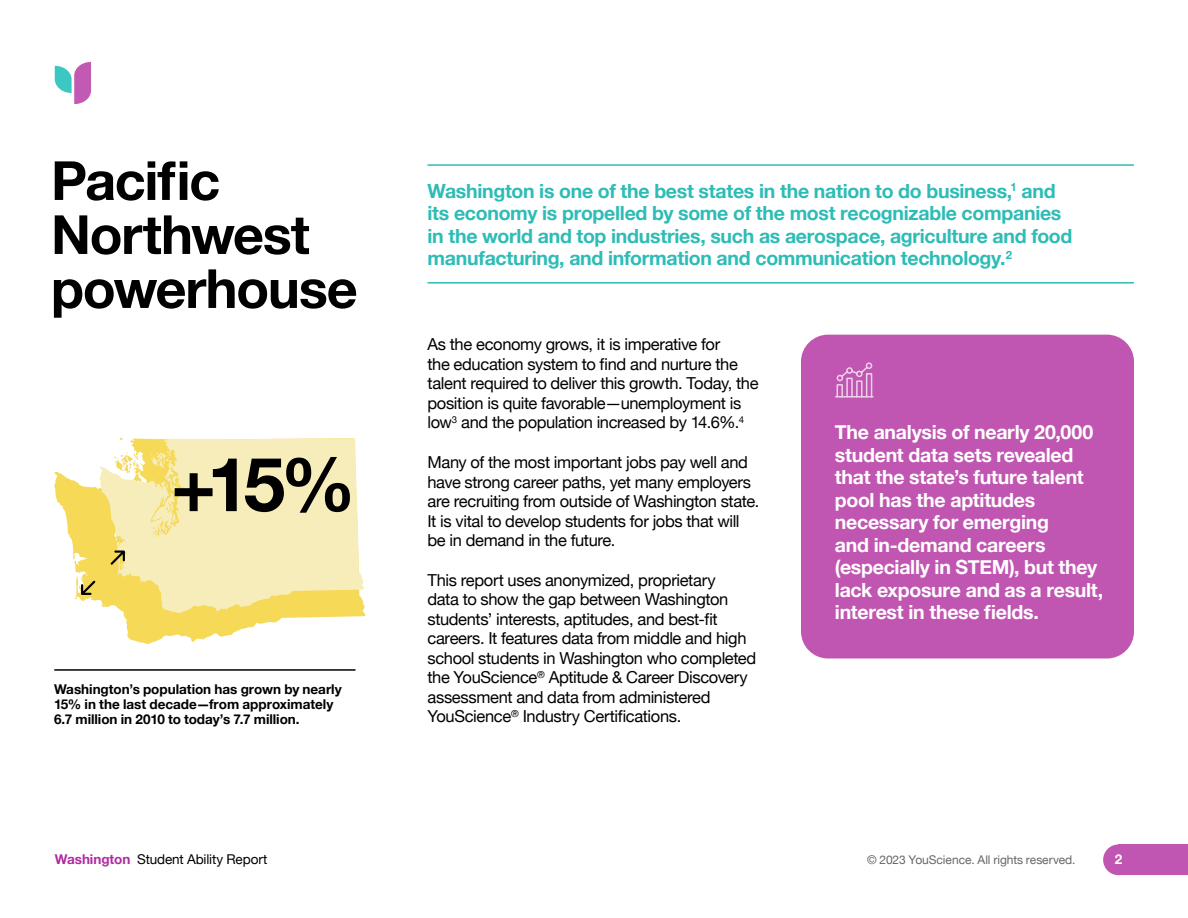
<style>
.page{position:relative;width:1188px;height:918px;background:#fff}
.page>*{position:absolute;margin:0;border:0;box-sizing:border-box;transform-origin:0 0}
.t1{font:700 75px "Helvetica Neue";color:#000}
.t2{font:700 54px/54px "Helvetica Neue";letter-spacing:-.025em;color:#000}
.t3{font:700 19.5px/22.5px "Helvetica Neue";letter-spacing:-.015em;color:#2dbcb6}
.t4{font:700 19.5px/22.5px "Helvetica Neue";letter-spacing:-.015em;color:#fff}
.t5{font:16.5px/19.5px "Helvetica Neue";letter-spacing:-.025em;color:#000}
.t6{font:700 13.5px/15px "Helvetica Neue";letter-spacing:-.005em;color:#000}
.t7{font:13.5px "Helvetica Neue";letter-spacing:-.01em;color:#000}
.t8{font:700 13.5px "Helvetica Neue";color:#fff}
.t9{font:12px "Helvetica Neue";letter-spacing:-.005em;color:#666}
.s1{font-weight:700;color:#b12b9f}
</style>
<div class="page">
<div style="left:1119px;top:844px;width:69px;height:31px;background:#c056b1"></div>
<svg style="left:55px;top:62px;width:36px;height:42px"></svg>
<div style="left:1103px;top:844px;width:31px;height:31px;background:#c056b1;border-radius:50%"></div>
<svg style="left:54px;top:471px;width:312px;height:173px"></svg>
<svg style="left:141px;top:642px;width:6px;height:3px"></svg>
<svg style="left:99px;top:438px;width:265px;height:176px;background:#f7ebb1"></svg>
<div style="left:801px;top:335px;width:333px;height:323px;background:#c056b1;border-radius:27px"></div>
<svg style="left:835px;top:362px;width:39px;height:36px"></svg>
<hr style="left:428px;top:282px;width:706px;height:2px;background:#2dbcb6">
<hr style="left:428px;top:164px;width:706px;height:2px;background:#2dbcb6">
<hr style="left:55px;top:669px;width:300px;height:2px;background:#000">
<svg style="left:79px;top:450px;width:102px;height:146px;background:#f4e498"></svg>
<h2 class="t2" style="left:51px;top:155px;width:308px">Pacific<br>Northwest powerhouse</h2>
<h1 class="t1" style="left:171px;top:426px;width:186px">+15%</h1>
<p class="t6" style="left:54px;top:682px;width:289px">Washington’s population has grown by nearly<br>15% in the last decade—from approximately<br>6.7 million in 2010 to today’s 7.7 million.</p>
<p class="t3" style="left:427px;top:180px;width:646px">Washington is one of the best states in the nation to do business,<sup>1</sup> and its economy is propelled by some of the most recognizable companies in the world and top industries, such as aerospace, agriculture and food manufacturing, and information and communication technology.<sup>2</sup></p>
<p class="t5" style="left:428px;top:336px;width:333px">As the economy grows, it is imperative for<br>the education system to find and nurture the talent required to deliver this growth. Today, the position is quite favorable—unemployment is low<sup>3</sup> and the population increased by 14.6%.<sup>4</sup></p>
<p class="t5" style="left:428px;top:453px;width:333px">Many of the most important jobs pay well and have strong career paths, yet many employers are recruiting from outside of Washington state.<br>It is vital to develop students for jobs that will be in demand in the future.</p>
<p class="t5" style="left:427px;top:571px;width:330px">This report uses anonymized, proprietary<br>data to show the gap between Washington students’ interests, aptitudes, and best-fit careers. It features data from middle and high school students in Washington who completed the YouScience<sup>®</sup> Aptitude &amp; Career Discovery assessment and data from administered YouScience<sup>®</sup> Industry Certifications.</p>
<p class="t4" style="left:835px;top:421px;width:270px">The analysis of nearly 20,000 student data sets revealed that the state’s future talent pool has the aptitudes necessary for emerging<br>and in-demand careers (especially in STEM), but they lack exposure and as a result, interest in these fields.</p>
<p class="t7" style="left:55px;top:850px;width:214px"><span class="s1">Washington</span> Student Ability Report</p>
<p class="t9" style="left:867px;top:851px;width:210px">© 2023 YouScience. All rights reserved.</p>
<p class="t8" style="left:1115px;top:849px;width:9px">2</p>
</div>
